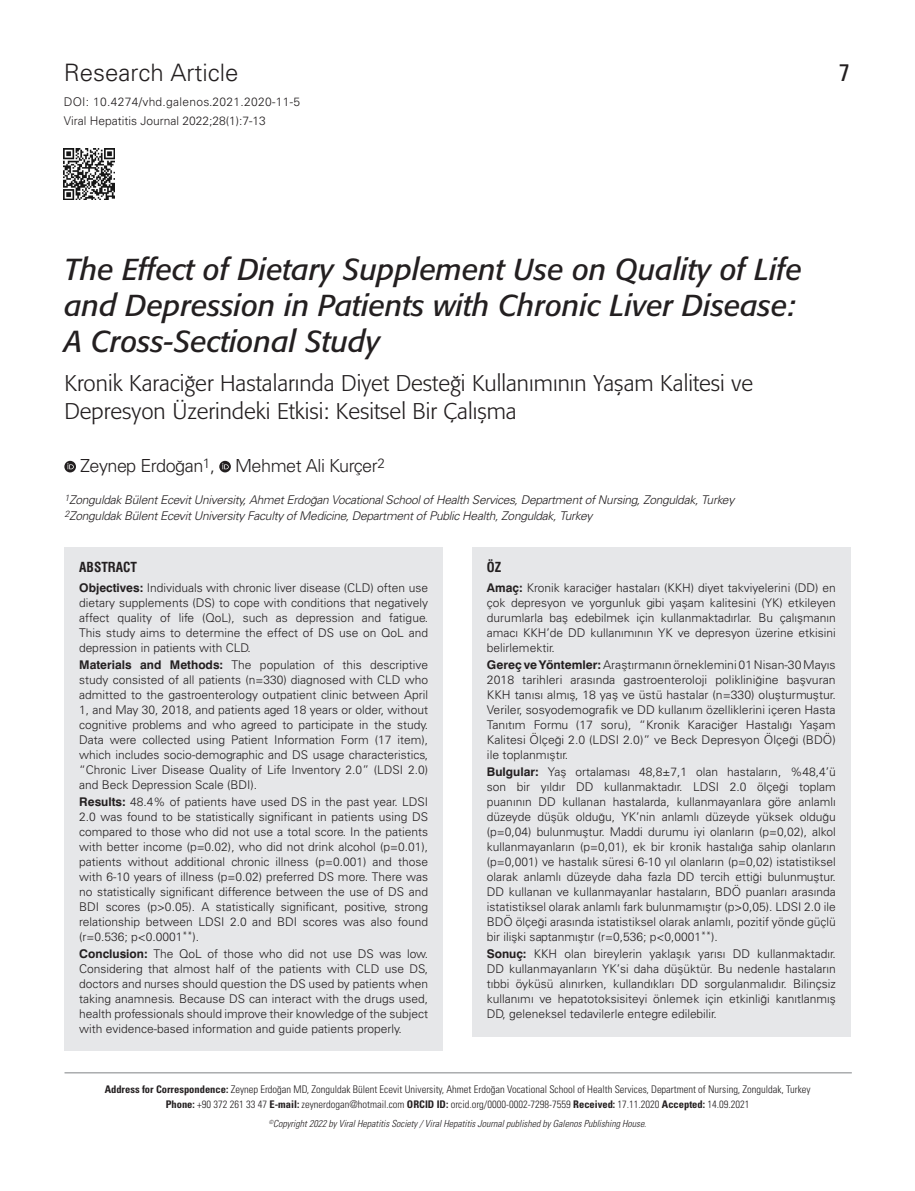
<style>
.page{position:relative;width:915px;height:1191px;background:#fff}
.page>*{position:absolute;margin:0;border:0;box-sizing:border-box;transform-origin:0 0}
._1__BASLIK{font:30px/36px "Formata Italic Tr";color:#231f20}
.TARZ{font:24px "Univers Light Tr";color:#231f20}
.SAYFA_NO{font:24px "Univers Condensed Tr";color:#231f20}
._2_BASLIK{font:22.5px/28.5px "Formata Light Tr";color:#231f20}
.a{font:18px "Univers Light Tr";letter-spacing:-.025em;color:#231f20}
.ABSTRACT_BASLIK{font:13.5px "Swiss Condensed Bold Tr";color:#231f20}
.ÖZET{font:12px/15px "Univers Light Tr";color:#231f20;text-align:justify}
.KURUMLAR{font:12px "Univers Light Ita Tr";letter-spacing:-.025em;color:#231f20}
.DOİ{font:12px "Univers Light Tr";letter-spacing:.025em;color:#231f20}
.SAYFA_ARALIK{font:12px "Univers Light Tr";color:#231f20}
.YAZISMA{font:10.5px "Univers Cond Light Tr";color:#231f20}
.t1{font:9.75px "Univers Cond Light Ita Tr";color:#231f20}
.s1{font-family:"Swiss Bold Tr"}
.s2{font-family:"Univers Cond Bd Tr"}
</style>
<div class="page">
<svg style="left:64px;top:461px;width:12px;height:11px"></svg>
<svg style="left:67px;top:463px;width:7px;height:6px"></svg>
<svg style="left:219px;top:461px;width:12px;height:11px"></svg>
<svg style="left:222px;top:463px;width:6px;height:6px"></svg>
<hr style="left:64px;top:1072px;width:787px;height:1px;background:#808285">
<img style="left:64px;top:149px;width:51px;height:51px">
<div style="left:64px;top:547px;width:379px;height:504px;background:#e6e7e9"></div>
<div style="left:472px;top:547px;width:378px;height:489px;background:#e6e7e9"></div>
<p class="TARZ" style="left:64px;top:58px;width:176px">Research Article</p>
<p class="SAYFA_ARALIK" style="left:64px;top:113px;width:204px">Viral Hepatitis Journal 2022;28(1):7-13</p>
<p class="DOİ" style="left:64px;top:95px;width:238px">DOI: 10.4274/vhd.galenos.2021.2020-11-5</p>
<p class="SAYFA_NO" style="left:839px;top:57px;width:12px">7</p>
<p class="_1__BASLIK" style="left:64px;top:251px;width:738px">The Effect of Dietary Supplement Use on Quality of Life and Depression in Patients with Chronic Liver Disease:<br>A Cross-Sectional Study</p>
<p class="_2_BASLIK" style="left:64px;top:369px;width:690px">Kronik Karaciğer Hastalarında Diyet Desteği Kullanımının Yaşam Kalitesi ve<br>Depresyon Üzerindeki Etkisi: Kesitsel Bir Çalışma</p>
<p class="a" style="left:80px;top:455px;width:306px">Zeynep Erdoğan<sup>1</sup>, Mehmet Ali Kurçer<sup>2</sup></p>
<p class="KURUMLAR" style="left:64px;top:492px;width:671px"><sup>1</sup>Zonguldak Bülent Ecevit University, Ahmet Erdoğan Vocational School of Health Services, Department of Nursing, Zonguldak, Turkey</p>
<p class="KURUMLAR" style="left:64px;top:509px;width:529px"><sup>2</sup>Zonguldak Bülent Ecevit University Faculty of Medicine, Department of Public Health, Zonguldak, Turkey</p>
<p class="ABSTRACT_BASLIK" style="left:79px;top:559px;width:59px">ABSTRACT</p>
<p class="ÖZET" style="left:79px;top:579px;width:350px"><span class="s1">Objectives:</span> Individuals with chronic liver disease (CLD) often use dietary supplements (DS) to cope with conditions that negatively affect quality of life (QoL), such as depression and fatigue.<br>This study aims to determine the effect of DS use on QoL and depression in patients with CLD.</p>
<p class="ÖZET" style="left:79px;top:656px;width:350px"><span class="s1">Materials and Methods:</span> The population of this descriptive study consisted of all patients (n=330) diagnosed with CLD who admitted to the gastroenterology outpatient clinic between April 1, and May 30, 2018, and patients aged 18 years or older, without cognitive problems and who agreed to participate in the study.<br>Data were collected using Patient Information Form (17 item), which includes socio-demographic and DS usage characteristics, “Chronic Liver Disease Quality of Life Inventory 2.0” (LDSI 2.0) and Beck Depression Scale (BDI).</p>
<p class="ÖZET" style="left:79px;top:793px;width:350px"><span class="s1">Results:</span> 48.4% of patients have used DS in the past year. LDSI 2.0 was found to be statistically significant in patients using DS compared to those who did not use a total score. In the patients with better income (p=0.02), who did not drink alcohol (p=0.01), patients without additional chronic illness (p=0.001) and those with 6-10 years of illness (p=0.02) preferred DS more. There was no statistically significant difference between the use of DS and BDI scores (p&gt;0.05). A statistically significant, positive, strong relationship between LDSI 2.0 and BDI scores was also found (r=0.536; p&lt;0.0001<sup>**</sup>).</p>
<p class="ÖZET" style="left:79px;top:946px;width:350px"><span class="s1">Conclusion:</span> The QoL of those who did not use DS was low.<br>Considering that almost half of the patients with CLD use DS, doctors and nurses should question the DS used by patients when taking anamnesis. Because DS can interact with the drugs used, health professionals should improve their knowledge of the subject with evidence-based information and guide patients properly.</p>
<p class="ABSTRACT_BASLIK" style="left:487px;top:559px;width:16px">ÖZ</p>
<p class="ÖZET" style="left:487px;top:579px;width:350px"><span class="s1">Amaç:</span> Kronik karaciğer hastaları (KKH) diyet takviyelerini (DD) en çok depresyon ve yorgunluk gibi yaşam kalitesini (YK) etkileyen durumlarla baş edebilmek için kullanmaktadırlar. Bu çalışmanın amacı KKH’de DD kullanımının YK ve depresyon üzerine etkisini belirlemektir.</p>
<p class="ÖZET" style="left:487px;top:656px;width:350px"><span class="s1">Gereç ve Yöntemler:</span> Araştırmanın örneklemini 01 Nisan-30 Mayıs 2018 tarihleri arasında gastroenteroloji polikliniğine başvuran KKH tanısı almış, 18 yaş ve üstü hastalar (n=330) oluşturmuştur.<br>Veriler, sosyodemografik ve DD kullanım özelliklerini içeren Hasta Tanıtım Formu (17 soru), “Kronik Karaciğer Hastalığı Yaşam Kalitesi Ölçeği 2.0 (LDSI 2.0)” ve Beck Depresyon Ölçeği (BDÖ) ile toplanmıştır.</p>
<p class="ÖZET" style="left:487px;top:763px;width:350px"><span class="s1">Bulgular:</span> Yaş ortalaması 48,8±7,1 olan hastaların, %48,4’ü son bir yıldır DD kullanmaktadır. LDSI 2.0 ölçeği toplam puanının DD kullanan hastalarda, kullanmayanlara göre anlamlı düzeyde düşük olduğu, YK’nin anlamlı düzeyde yüksek olduğu (p=0,04) bulunmuştur. Maddi durumu iyi olanların (p=0,02), alkol kullanmayanların (p=0,01), ek bir kronik hastalığa sahip olanların (p=0,001) ve hastalık süresi 6-10 yıl olanların (p=0,02) istatistiksel olarak anlamlı düzeyde daha fazla DD tercih ettiği bulunmuştur.<br>DD kullanan ve kullanmayanlar hastaların, BDÖ puanları arasında istatistiksel olarak anlamlı fark bulunmamıştır (p&gt;0,05). LDSI 2.0 ile BDÖ ölçeği arasında istatistiksel olarak anlamlı, pozitif yönde güçlü bir ilişki saptanmıştır (r=0,536; p&lt;0,0001<sup>**</sup>).</p>
<p class="ÖZET" style="left:487px;top:946px;width:350px"><span class="s1">Sonuç:</span> KKH olan bireylerin yaklaşık yarısı DD kullanmaktadır.<br>DD kullanmayanların YK’si daha düşüktür. Bu nedenle hastaların tıbbi öyküsü alınırken, kullandıkları DD sorgulanmalıdır. Bilinçsiz kullanımı ve hepatotoksisiteyi önlemek için etkinliği kanıtlanmış DD, geleneksel tedavilerle entegre edilebilir.</p>
<p class="YAZISMA" style="left:105px;top:1082px;width:707px"><span class="s2">Address for Correspondence:</span> Zeynep Erdoğan MD, Zonguldak Bülent Ecevit University, Ahmet Erdoğan Vocational School of Health Services, Department of Nursing, Zonguldak, Turkey</p>
<p class="YAZISMA" style="left:166px;top:1097px;width:585px"><span class="s2">Phone:</span> +90 372 261 33 47 <span class="s2">E-mail:</span> zeynerdogan@hotmail.com <span class="s2">ORCID ID:</span> orcid.org/0000-0002-7298-7559 <span class="s2">Received:</span> 17.11.2020 <span class="s2">Accepted:</span> 14.09.2021</p>
<p class="t1" style="left:268px;top:1117px;width:379px"><sup>©</sup>Copyright 2022 by Viral Hepatitis Society / Viral Hepatitis Journal published by Galenos Publishing House.</p>
</div>
